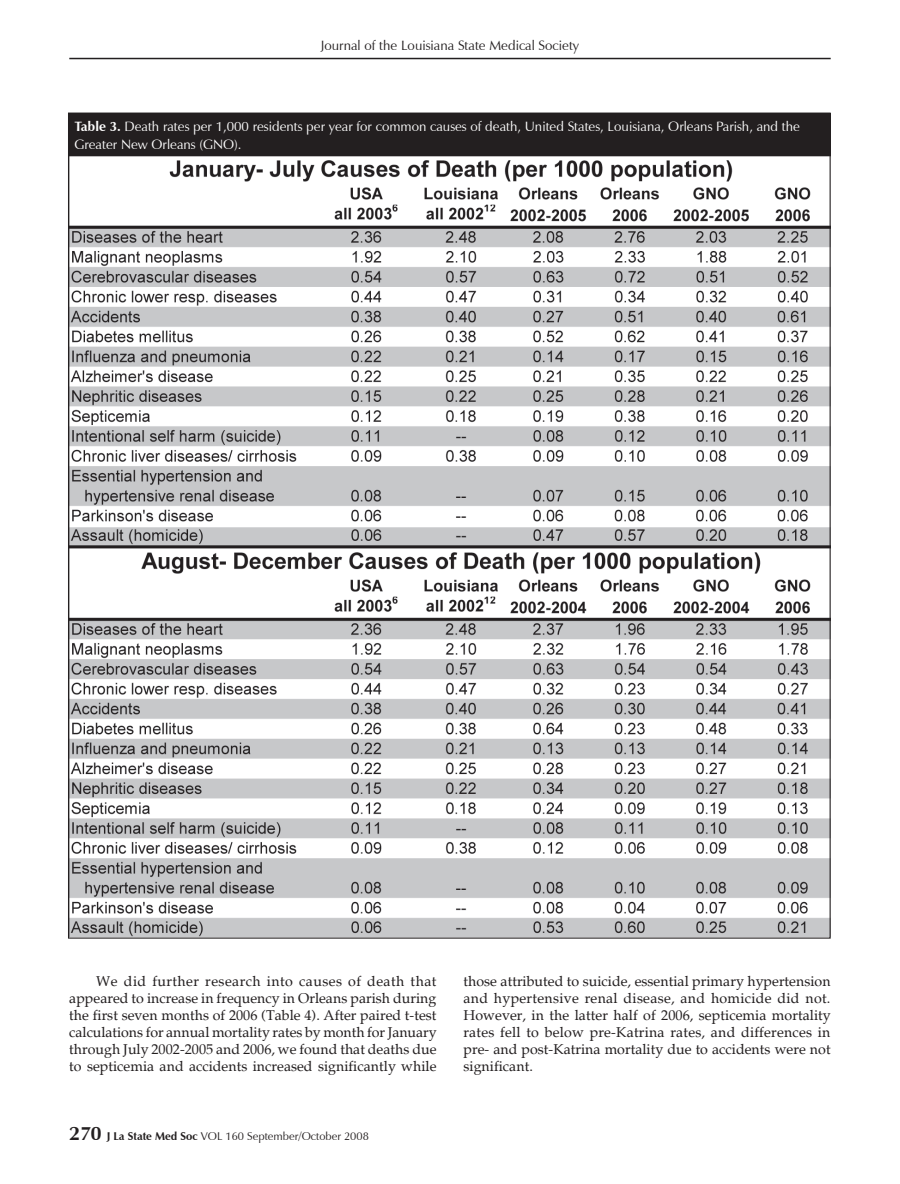
<style>
.page{position:relative;width:900px;height:1184px;background:#fff}
.page>*{position:absolute;margin:0;border:0;box-sizing:border-box;transform-origin:0 0}
.t1{font:14.25px/17.1px "Palatia";color:#231f20;text-align:justify}
.t2{font:13.5px/18px "Zapf Humanist 601 BT";color:#fff}
.t3{font:13.5px "Zapf Humanist 601 BT";color:#231f20}
.t4{font:11.25px "Zapf Humanist 601 BT";color:#231f20}
.s1{font-weight:700}
.s2{font-weight:700;font-size:19.5px}
</style>
<div class="page">
<hr style="left:69px;top:58px;width:762px;height:1px;background:#231f20">
<div style="left:69px;top:113px;width:762px;height:41px;background:#231f20"></div>
<img style="left:70px;top:154px;width:759px;height:782px">
<p class="t3" style="left:321px;top:37px;width:260px">Journal of the Louisiana State Medical Society</p>
<p class="t2" style="left:75px;top:117px;width:727px"><span class="s1">Table 3.</span> Death rates per 1,000 residents per year for common causes of death, United States, Louisiana, Orleans Parish, and the<br>Greater New Orleans (GNO).</p>
<p class="t1" style="left:69px;top:972px;width:369px;text-indent:27px">We did further research into causes of death that appeared to increase in frequency in Orleans parish during the first seven months of 2006 (Table 4). After paired t-test calculations for annual mortality rates by month for January through July 2002-2005 and 2006, we found that deaths due to septicemia and accidents increased significantly while</p>
<p class="t1" style="left:464px;top:972px;width:369px">those attributed to suicide, essential primary hypertension and hypertensive renal disease, and homicide did not.<br>However, in the latter half of 2006, septicemia mortality rates fell to below pre-Katrina rates, and differences in pre- and post-Katrina mortality due to accidents were not significant.</p>
<p class="t4" style="left:69px;top:1129px;width:301px"><span class="s2">270</span> <span class="s1">J La State Med Soc</span> VOL 160 September/October 2008</p>
</div>
